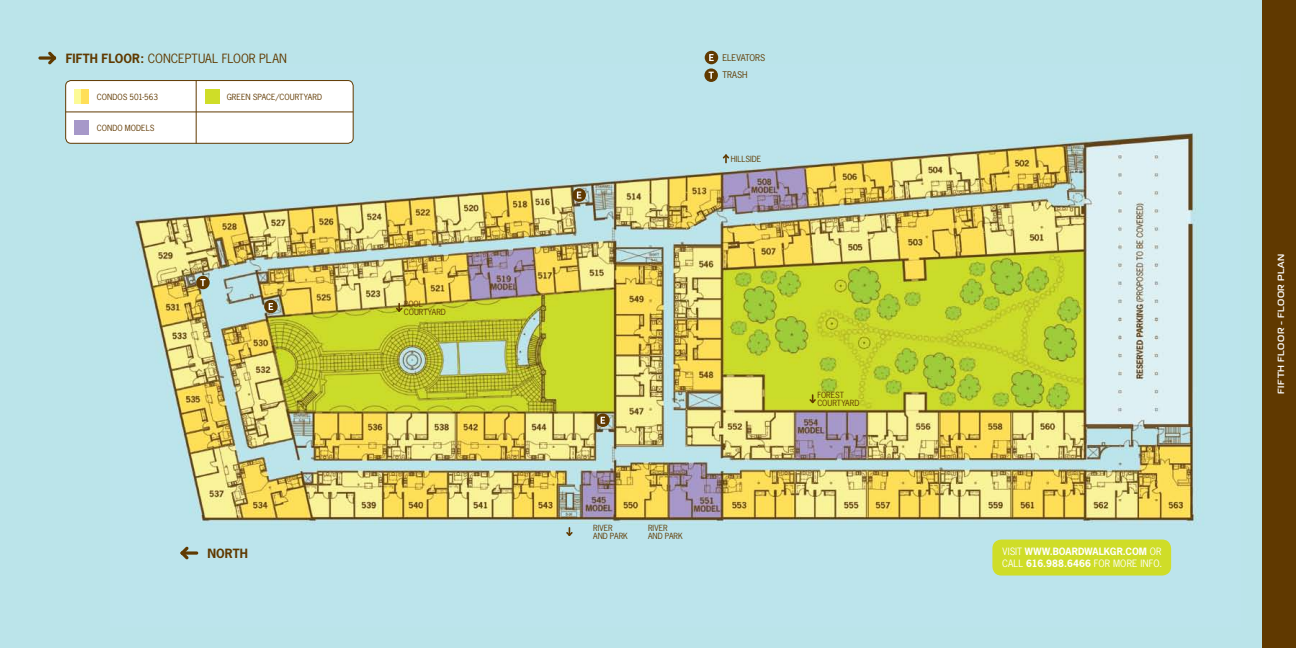
<style>
.page{position:relative;width:1296px;height:648px;background:#fff}
.page>*{position:absolute;margin:0;border:0;box-sizing:border-box;transform-origin:0 0}
.t1{font:12px "News Gothic";color:#603900}
.t2{font:700 12px "News Gothic";letter-spacing:.01em;color:#603900}
.t3{font:700 9.5px/12px "News Gothic";color:#fff}
.t4{font:500 9px "PT Magistral Western";letter-spacing:.06em;color:#fff}
.t5{font:8.7px/17.5px "News Gothic";letter-spacing:-.005em;color:#603900}
.t6{font:8px/8px "News Gothic";color:#603900}
.s1{font-weight:700}
.s2{font-weight:400}
</style>
<div class="page">
<div style="left:650px;top:0;width:646px;height:648px;background:#bbe4ea"></div>
<div style="left:0;top:0;width:650px;height:648px;background:#bbe4ea"></div>
<img style="left:133px;top:64px;width:1065px;height:510px">
<div style="left:1262px;top:0;width:34px;height:648px;background:#603900"></div>
<div style="left:992px;top:540px;width:179px;height:36px;background:#cfdd28;border-radius:9px"></div>
<div style="left:705px;top:51px;width:13px;height:13px;background:#603900;border-radius:50%"></div>
<svg style="left:709px;top:54px;width:5px;height:7px"></svg>
<svg style="left:704px;top:68px;width:14px;height:14px"></svg>
<svg style="left:709px;top:72px;width:5px;height:7px"></svg>
<svg style="left:723px;top:155px;width:6px;height:8px"></svg>
<svg style="left:809px;top:394px;width:7px;height:9px"></svg>
<div style="left:66px;top:81px;width:287px;height:62px;background:#fff;border-radius:5px"></div>
<div style="left:65px;top:80px;width:288px;height:64px;border:1px solid #603900;border-radius:5px"></div>
<hr style="left:196px;top:80px;width:1px;height:64px;background:#603900">
<hr style="left:66px;top:112px;width:287px;height:1px;background:#603900">
<div style="left:75px;top:120px;width:14px;height:15px;background:#a698c9"></div>
<svg style="left:38px;top:56px;width:18px;height:4px"></svg>
<svg style="left:48px;top:52px;width:8px;height:12px"></svg>
<svg style="left:75px;top:89px;width:7px;height:14px"></svg>
<div style="left:82px;top:89px;width:7px;height:14px;background:#ffdf58"></div>
<div style="left:205px;top:89px;width:14px;height:14px;background:#cfdd28"></div>
<svg style="left:572px;top:188px;width:14px;height:14px"></svg>
<svg style="left:577px;top:192px;width:4px;height:7px"></svg>
<div style="left:264px;top:300px;width:14px;height:13px;background:#603900;border-radius:50%"></div>
<svg style="left:269px;top:303px;width:4px;height:7px"></svg>
<svg style="left:596px;top:413px;width:14px;height:14px"></svg>
<svg style="left:601px;top:417px;width:4px;height:7px"></svg>
<div style="left:196px;top:276px;width:14px;height:13px;background:#603900;border-radius:50%"></div>
<svg style="left:200px;top:279px;width:5px;height:7px"></svg>
<svg style="left:181px;top:551px;width:17px;height:4px"></svg>
<svg style="left:181px;top:547px;width:8px;height:12px"></svg>
<svg style="left:396px;top:303px;width:6px;height:9px"></svg>
<svg style="left:566px;top:527px;width:7px;height:9px"></svg>
<h1 class="t2" style="left:66px;top:51px;width:52px">FIFTH FLOOR</h1>
<h1 class="t1" style="left:140px;top:51px;width:16px"><span class="s1">:</span> CONCE</h1>
<h1 class="t1" style="left:185px;top:51px;width:15px">PTUAL</h1>
<h1 class="t1" style="left:222px;top:51px;width:8px">FLOOR</h1>
<h1 class="t1" style="left:259px;top:51px;width:15px">PLAN</h1>
<p class="t6" style="left:97px;top:92px;width:63px">CONDOS 501-563</p>
<p class="t6" style="left:227px;top:92px;width:6px">GREEN</p>
<p class="t6" style="left:253px;top:92px;width:33px">SPACE/COURTYAR</p>
<p class="t6" style="left:317px;top:92px;width:7px">D</p>
<p class="t6" style="left:97px;top:124px;width:59px">CONDO MODELS</p>
<p class="t6" style="left:404px;top:299px;width:43px">POOL<br>COURTYARD</p>
<h1 class="t2" style="left:207px;top:545px;width:42px">NORTH</h1>
<p class="t5" style="left:722px;top:48px;width:44px">ELEVATORS<br>TRASH</p>
<p class="t6" style="left:731px;top:155px;width:32px">HILLSIDE</p>
<p class="t6" style="left:593px;top:524px;width:36px">RIVER<br>AND PARK</p>
<p class="t6" style="left:648px;top:524px;width:36px">RIVER<br>AND PARK</p>
<p class="t6" style="left:817px;top:391px;width:43px">FOREST<br>COURTYARD</p>
<p class="t3" style="left:1002px;top:546px;width:162px"><span class="s2">VISIT</span> WWW.BOARDWALKGR.COM <span class="s2">OR<br>CALL</span> 616.988.6466 <span class="s2">FOR MORE INFO.</span></p>
<p class="t4" style="left:1275px;top:394px;width:142px;rotate:-90deg">Fifth floor - floor plan</p>
</div>
